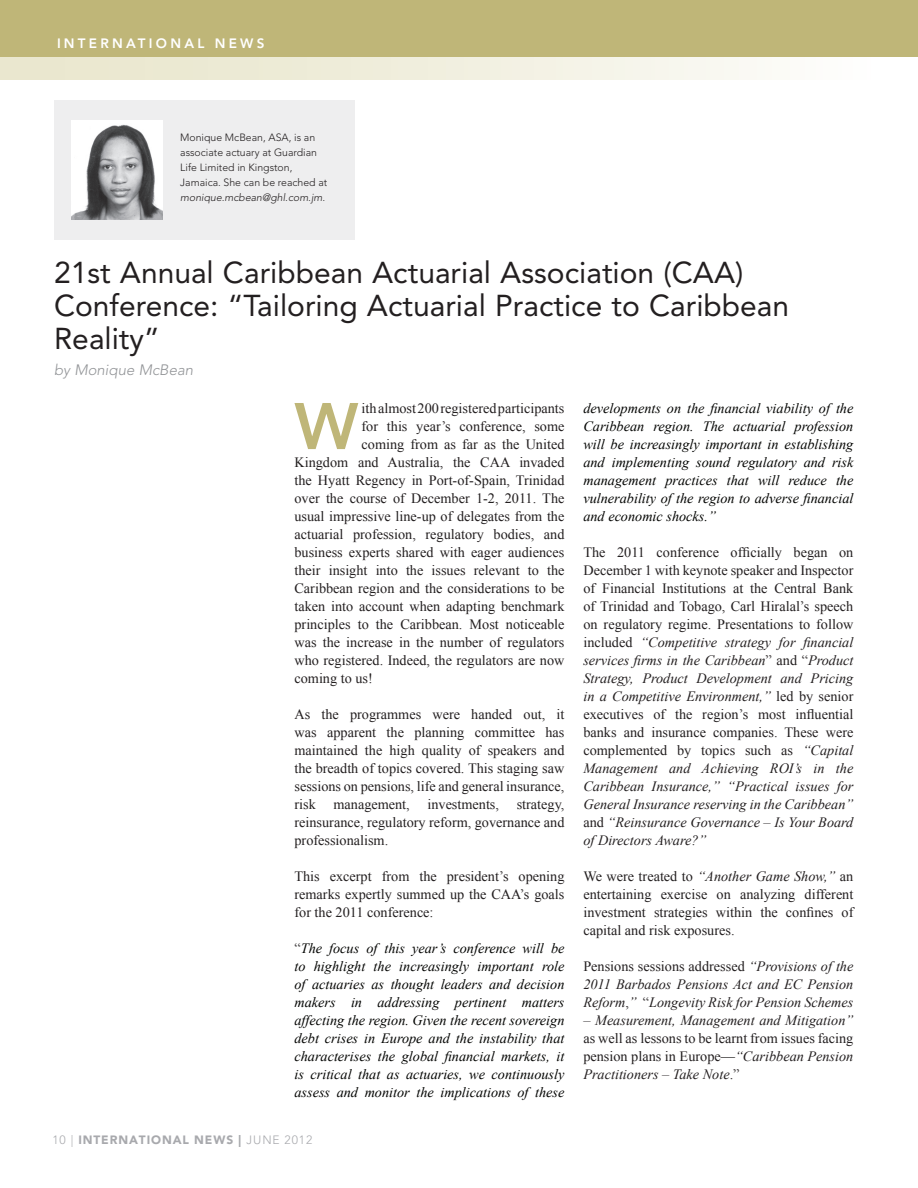
<style>
.page{position:relative;width:918px;height:1188px;background:#fff}
.page>*{position:absolute;margin:0;border:0;box-sizing:border-box;transform-origin:0 0}
.t1{font:800 65.1px "Avenir";color:#bfb678}
.t2{font:30px/33px "Avenir";color:#231f20}
.t3{font:italic 300 15px "Avenir";color:#939598}
.t4{font:14.25px/18px "Times New Roman";color:#231f20;text-align:justify}
.t5{font:italic 14.25px/18px "Times New Roman";color:#040503;text-align:justify}
.t6{font:italic 14.25px/18px "Times New Roman";color:#231f20;text-align:justify}
.t7{font:800 13.5px "Avenir";letter-spacing:.24em;color:#fff}
.t8{font:900 12px "Avenir";letter-spacing:.075em;color:#a8a9ad}
.t9{font:300 10.5px/15px "Avenir";color:#231f20}
.t10{font:italic 300 10.5px "Avenir";color:#231f20}
.s1{font-style:italic}
.s2{font-style:normal}
.s3{font-style:normal;color:#231f20}
.s4{font-weight:300}
</style>
<div class="page">
<div style="left:0;top:53px;width:918px;height:27px;background:linear-gradient(to right,#e7e4c8,#fefefd)"></div>
<div style="left:54px;top:100px;width:300px;height:140px;background:#eeeeef"></div>
<img style="left:72px;top:121px;width:90px;height:99px">
<div style="left:0;top:0;width:918px;height:57px;background:#bfb678"></div>
<p class="t7" style="left:57px;top:36px;width:209px">INTERNATIONAL NEWS</p>
<p class="t9" style="left:180px;top:130px;width:149px">Monique McBean, ASA, is an associate actuary at Guardian<br>Life Limited in Kingston,<br>Jamaica. She can be reached at</p>
<p class="t10" style="left:180px;top:191px;width:146px">monique.mcbean@ghl.com.jm.</p>
<h2 class="t2" style="left:54px;top:256px;width:737px">21st Annual Caribbean Actuarial Association (CAA)<br>Conference: “Tailoring Actuarial Practice to Caribbean<br>Reality”</h2>
<p class="t3" style="left:54px;top:361px;width:141px">by Monique McBean</p>
<p class="t5" style="left:583px;top:399px;width:272px">developments on the financial viability of the Caribbean region. The actuarial profession will be increasingly important in establishing and implementing sound regulatory and risk management practices that will reduce the vulnerability of the region to adverse financial and economic shocks.”</p>
<p class="t4" style="left:583px;top:543px;width:272px">The 2011 conference officially began on December 1 with keynote speaker and Inspector of Financial Institutions at the Central Bank of Trinidad and Tobago, Carl Hiralal’s speech on regulatory regime. Presentations to follow included <span class="s1">“Competitive strategy for financial services firms in the Caribbean</span>” and “<span class="s1">Product Strategy, Product Development and Pricing in a Competitive Environment,”</span> led by senior executives of the region’s most influential banks and insurance companies. These were complemented by topics such as <span class="s1">“Capital Management and Achieving ROI’s in the Caribbean Insurance,” “Practical issues for General Insurance reserving in the Caribbean” </span>and <span class="s1">“Reinsurance Governance – Is Your Board of Directors Aware?”</span></p>
<p class="t4" style="left:583px;top:867px;width:272px">We were treated to <span class="s1">“Another Game Show,”</span> an entertaining exercise on analyzing different investment strategies within the confines of capital and risk exposures.</p>
<p class="t6" style="left:583px;top:957px;width:272px"><span class="s2">Pensions sessions addressed</span> “Provisions of the 2011 Barbados Pensions Act and EC Pension Reform<span class="s2">,</span>” <span class="s2">“</span>Longevity Risk for Pension Schemes</p>
<p class="t6" style="left:583px;top:1011px;width:272px">– Measurement, Management and Mitigation”</p>
<p class="t4" style="left:583px;top:1029px;width:272px">as well as lessons to be learnt from issues facing pension plans in Europe—<span class="s1">“Caribbean Pension Practitioners – Take Note</span>.”</p>
<h1 class="t1" style="left:294px;top:388px;width:65px">W</h1>
<p class="t4" style="left:362px;top:399px;width:204px">ith almost 200 registered participants</p>
<p class="t4" style="left:362px;top:417px;width:204px">for this year’s conference, some</p>
<p class="t4" style="left:362px;top:435px;width:204px">coming from as far as the United</p>
<p class="t4" style="left:294px;top:453px;width:271px">Kingdom and Australia, the CAA invaded</p>
<p class="t4" style="left:294px;top:471px;width:271px">the Hyatt Regency in Port-of-Spain, Trinidad</p>
<p class="t4" style="left:294px;top:489px;width:272px">over the course of December 1-2, 2011. The</p>
<p class="t4" style="left:294px;top:507px;width:271px">usual impressive line-up of delegates from the</p>
<p class="t4" style="left:294px;top:525px;width:272px">actuarial profession, regulatory bodies, and</p>
<p class="t4" style="left:294px;top:543px;width:272px">business experts shared with eager audiences</p>
<p class="t4" style="left:294px;top:561px;width:272px">their insight into the issues relevant to the</p>
<p class="t4" style="left:294px;top:579px;width:272px">Caribbean region and the considerations to be</p>
<p class="t4" style="left:294px;top:597px;width:271px">taken into account when adapting benchmark</p>
<p class="t4" style="left:294px;top:615px;width:272px">principles to the Caribbean. Most noticeable</p>
<p class="t4" style="left:294px;top:633px;width:272px">was the increase in the number of regulators</p>
<p class="t4" style="left:294px;top:651px;width:271px">who registered. Indeed, the regulators are now</p>
<p class="t4" style="left:294px;top:669px;width:80px">coming to us!</p>
<p class="t4" style="left:294px;top:705px;width:272px">As the programmes were handed out, it was apparent the planning committee has maintained the high quality of speakers and the breadth of topics covered. This staging saw sessions on pensions, life and general insurance, risk management, investments, strategy, reinsurance, regulatory reform, governance and professionalism.</p>
<p class="t4" style="left:294px;top:867px;width:272px">This excerpt from the president’s opening remarks expertly summed up the CAA’s goals for the 2011 conference:</p>
<p class="t5" style="left:294px;top:939px;width:272px"><span class="s3">“</span>The focus of this year’s conference will be to highlight the increasingly important role of actuaries as thought leaders and decision makers in addressing pertinent matters affecting the region. Given the recent sovereign debt crises in Europe and the instability that characterises the global financial markets, it is critical that as actuaries, we continuously assess and monitor the implications of these</p>
<p class="t8" style="left:52px;top:1132px;width:261px"><span class="s4">10 |</span> INTERNATIONAL NEWS | <span class="s4">JUNE 2012</span></p>
</div>
